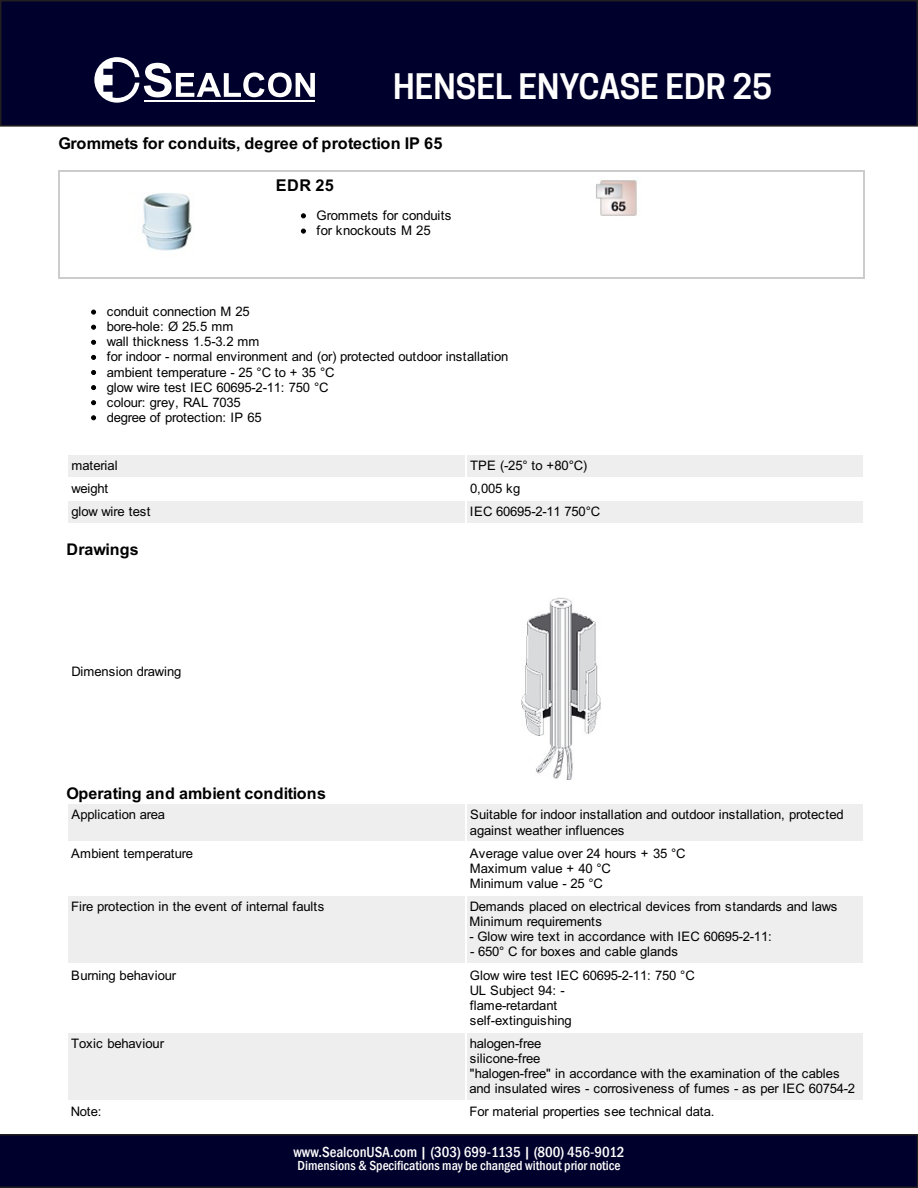
<style>
.page{position:relative;width:918px;height:1188px;background:#fff}
.page>*{position:absolute;margin:0;border:0;box-sizing:border-box;transform-origin:0 0}
.t1{font:italic 600 33px "Cooper Hewitt";color:#fff}
.t2{font:700 16.2px "Arial";letter-spacing:.005em;color:#000}
.t3{font:700 16.05px "Arial";letter-spacing:.005em;color:#000}
.t4{font:500 condensed 15px "Franklin Gothic";color:#fff}
.t5{font:500 condensed 13.5px "Franklin Gothic";color:#fff}
.t6{font:13.2px/15.3px "Arial";letter-spacing:-.02em;color:#000}
.t7{font:13.05px/15.1px "Arial";letter-spacing:-.02em;color:#000}
.s1{color:#00002c}
</style>
<div class="page">
<div style="left:68px;top:455px;width:397px;height:21px;background:#eee"></div>
<div style="left:467px;top:455px;width:396px;height:21px;background:#eee"></div>
<div style="left:68px;top:501px;width:397px;height:22px;background:#eee"></div>
<div style="left:467px;top:501px;width:396px;height:22px;background:#eee"></div>
<div style="left:68px;top:804px;width:397px;height:37px;background:#eee"></div>
<div style="left:467px;top:804px;width:396px;height:37px;background:#eee"></div>
<div style="left:68px;top:896px;width:397px;height:66px;background:#eee"></div>
<div style="left:467px;top:896px;width:396px;height:66px;background:#eee"></div>
<div style="left:68px;top:1033px;width:397px;height:66px;background:#eee"></div>
<div style="left:467px;top:1033px;width:396px;height:66px;background:#eee"></div>
<svg style="left:91px;top:310px;width:5px;height:5px"></svg>
<svg style="left:91px;top:325px;width:5px;height:5px"></svg>
<svg style="left:91px;top:340px;width:5px;height:5px"></svg>
<svg style="left:91px;top:355px;width:5px;height:5px"></svg>
<svg style="left:91px;top:370px;width:5px;height:5px"></svg>
<svg style="left:91px;top:385px;width:5px;height:5px"></svg>
<svg style="left:91px;top:400px;width:5px;height:5px"></svg>
<svg style="left:91px;top:415px;width:5px;height:5px"></svg>
<img style="left:521px;top:597px;width:80px;height:182px">
<hr style="left:58px;top:170px;width:807px;height:1px;background:#ccc">
<hr style="left:58px;top:278px;width:807px;height:1px;background:#ccc">
<hr style="left:58px;top:170px;width:1px;height:109px;background:#ccc">
<hr style="left:864px;top:170px;width:1px;height:109px;background:#ccc">
<img style="left:142px;top:193px;width:50px;height:58px">
<svg style="left:301px;top:213px;width:5px;height:5px"></svg>
<svg style="left:301px;top:229px;width:5px;height:5px"></svg>
<img style="left:596px;top:180px;width:41px;height:36px">
<svg style="left:0;top:1134px;width:918px;height:54px;background:#01012b"></svg>
<div style="left:1px;top:1px;width:916px;height:125px;background:#00002c"></div>
<div style="left:0;top:0;width:918px;height:127px;border:2px solid #231f20"></div>
<svg style="left:94px;top:57px;width:221px;height:46px"></svg>
<p class="t1" style="left:393px;top:67px;width:380px">HENSEL ENYCASE EDR 25</p>
<p class="t2" style="left:58px;top:137px;width:386px">Grommets for conduits, degree of protection IP 65</p>
<p class="t2" style="left:276px;top:180px;width:59px">EDR 25</p>
<p class="t6" style="left:317px;top:209px;width:136px">Grommets for conduits for knockouts M 25</p>
<p class="t7" style="left:107px;top:305px;width:403px">conduit connection M 25<br>bore-hole: Ø 25.5 mm<br>wall thickness 1.5-3.2 mm<br>for indoor - normal environment and (or) protected outdoor installation ambient temperature - 25 °C to + 35 °C<br>glow wire test IEC 60695-2-11: 750 °C<br>colour: grey, RAL 7035<br>degree of protection: IP 65</p>
<p class="t7" style="left:71px;top:459px;width:48px">material</p>
<p class="t7" style="left:470px;top:459px;width:119px">TPE (-25° to +80°C)</p>
<p class="t7" style="left:71px;top:482px;width:38px">weight</p>
<p class="t7" style="left:470px;top:482px;width:52px">0,005 kg</p>
<p class="t7" style="left:71px;top:505px;width:81px">glow wire test</p>
<p class="t7" style="left:470px;top:505px;width:132px">IEC 60695-2-11 750°C</p>
<p class="t3" style="left:66px;top:543px;width:74px">Drawings</p>
<p class="t7" style="left:71px;top:664px;width:111px">Dimension drawing</p>
<p class="t3" style="left:66px;top:788px;width:261px">Operating and ambient conditions</p>
<p class="t7" style="left:71px;top:808px;width:95px">Application area</p>
<p class="t7" style="left:470px;top:808px;width:375px">Suitable for indoor installation and outdoor installation, protected against weather influences</p>
<p class="t7" style="left:71px;top:847px;width:124px">Ambient temperature</p>
<p class="t7" style="left:470px;top:847px;width:217px">Average value over 24 hours + 35 °C<br>Maximum value + 40 °C<br>Minimum value - 25 °C</p>
<p class="t7" style="left:71px;top:900px;width:255px">Fire protection in the event of internal faults</p>
<p class="t7" style="left:470px;top:900px;width:369px">Demands placed on electrical devices from standards and laws<br>Minimum requirements</p>
<p class="t7" style="left:469px;top:930px;width:304px">- Glow wire text in accordance with IEC 60695-2-11:</p>
<p class="t7" style="left:470px;top:945px;width:209px">- 650° C for boxes and cable glands</p>
<p class="t7" style="left:71px;top:969px;width:106px">Burning behaviour</p>
<p class="t7" style="left:470px;top:969px;width:226px">Glow wire test IEC 60695-2-11: 750 °C<br>UL Subject 94: -<br>flame-retardant<br>self-extinguishing</p>
<p class="t7" style="left:71px;top:1037px;width:94px">Toxic behaviour</p>
<p class="t7" style="left:470px;top:1037px;width:387px">halogen-free<br>silicone-free<br>"halogen-free" in accordance with the examination of the cables and insulated wires - corrosiveness of fumes - as per IEC 60754-2</p>
<p class="t7" style="left:71px;top:1105px;width:32px">Note:</p>
<p class="t7" style="left:469px;top:1105px;width:247px">For material properties see technical data.</p>
<p class="t4" style="left:294px;top:1142px;width:333px">www.SealconUSA.com | <span class="s1">(303) 699-1135</span> | (800) 456-9012</p>
<p class="t5" style="left:298px;top:1157px;width:324px">Dimensions &amp; Specifications may be changed without prior notice</p>
</div>
